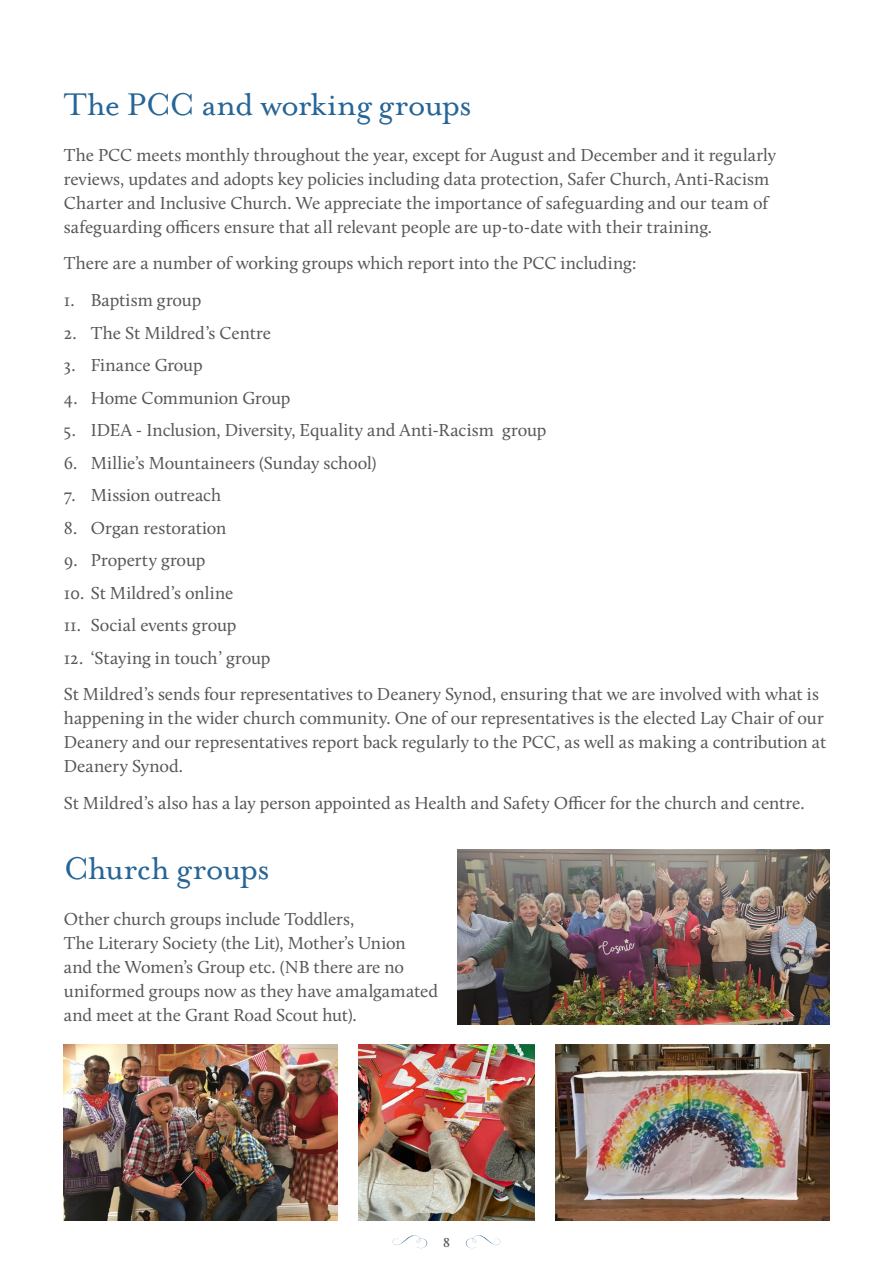
<style>
.page{position:relative;width:893px;height:1263px;background:#fff}
.page>*{position:absolute;margin:0;border:0;box-sizing:border-box;transform-origin:0 0}
.t1{font:36px "Mrs Eaves OT";letter-spacing:-.02em;color:#266596}
.t2{font:18px/24px "Calluna";letter-spacing:-.005em;color:#575756}
.t3{font:600 13.5px "Calluna";color:#575756}
</style>
<div class="page">
<svg style="left:465px;top:1235px;width:36px;height:13px"></svg>
<svg style="left:392px;top:1235px;width:36px;height:13px"></svg>
<img style="left:457px;top:849px;width:372px;height:175px">
<img style="left:64px;top:1044px;width:274px;height:176px">
<img style="left:555px;top:1044px;width:274px;height:176px">
<img style="left:359px;top:1044px;width:175px;height:176px">
<h1 class="t1" style="left:64px;top:85px;width:410px">The PCC and working groups</h1>
<p class="t2" style="left:64px;top:142px;width:714px">The PCC meets monthly throughout the year, except for August and December and it regularly reviews, updates and adopts key policies including data protection, Safer Church, Anti-Racism Charter and Inclusive Church. We appreciate the importance of safeguarding and our team of safeguarding officers ensure that all relevant people are up-to-date with their training.</p>
<p class="t2" style="left:64px;top:251px;width:574px">There are a number of working groups which report into the PCC including:</p>
<p class="t2" style="left:64px;top:288px;width:139px">1. Baptism group</p>
<p class="t2" style="left:64px;top:320px;width:209px">2. The St Mildred’s Centre</p>
<p class="t2" style="left:64px;top:353px;width:140px">3. Finance Group</p>
<p class="t2" style="left:64px;top:385px;width:228px">4. Home Communion Group</p>
<p class="t2" style="left:64px;top:418px;width:484px">5. IDEA - Inclusion, Diversity, Equality and Anti-Racism group</p>
<p class="t2" style="left:64px;top:450px;width:314px">6. Millie’s Mountaineers (Sunday school)</p>
<p class="t2" style="left:64px;top:483px;width:159px">7. Mission outreach</p>
<p class="t2" style="left:64px;top:515px;width:164px">8. Organ restoration</p>
<p class="t2" style="left:64px;top:548px;width:143px">9. Property group</p>
<p class="t2" style="left:64px;top:580px;width:171px">10. St Mildred’s online</p>
<p class="t2" style="left:64px;top:613px;width:174px">11. Social events group</p>
<p class="t2" style="left:64px;top:639px;width:757px;line-height:36.8px">12. ‘Staying in touch’ group<br>St Mildred’s sends four representatives to Deanery Synod, ensuring that we are involved with what is</p>
<p class="t2" style="left:64px;top:706px;width:764px">happening in the wider church community. One of our representatives is the elected Lay Chair of our<br>Deanery and our representatives report back regularly to the PCC, as well as making a contribution at<br>Deanery Synod.</p>
<p class="t2" style="left:64px;top:791px;width:742px">St Mildred’s also has a lay person appointed as Health and Safety Officer for the church and centre.</p>
<h1 class="t1" style="left:64px;top:849px;width:208px">Church groups</h1>
<p class="t2" style="left:64px;top:906px;width:376px">Other church groups include Toddlers,<br>The Literary Society (the Lit), Mother’s Union and the Women’s Group etc. (NB there are no uniformed groups now as they have amalgamated and meet at the Grant Road Scout hut).</p>
<p class="t3" style="left:443px;top:1234px;width:8px">8</p>
</div>
